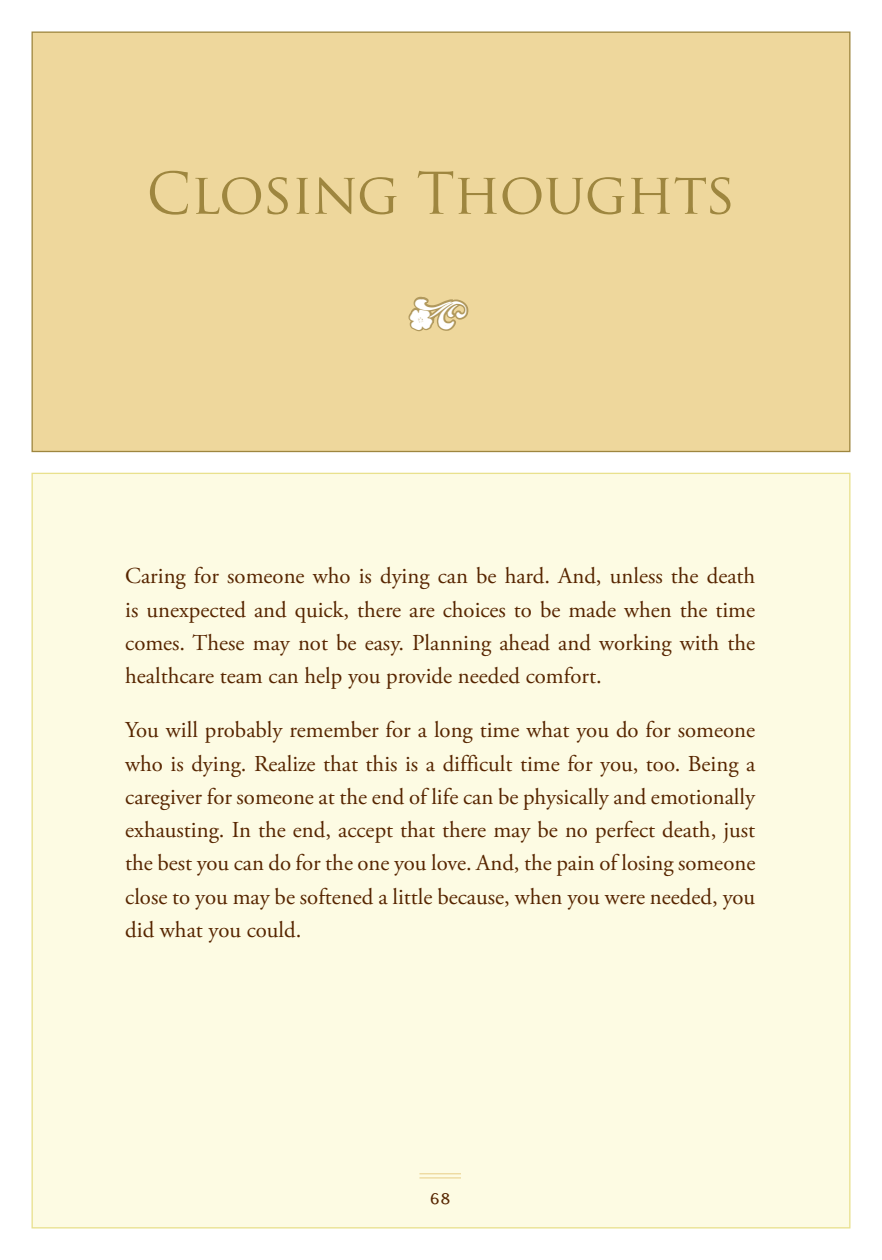
<style>
.page{position:relative;width:882px;height:1260px;background:#fff}
.page>*{position:absolute;margin:0;border:0;box-sizing:border-box;transform-origin:0 0}
.t1{font:56px "Trajan Pro";letter-spacing:-.02em;color:#9e863f}
.t2{font:24.5px "Mrs Eaves Small Caps";color:#572500}
.Text{font:22.75px/33.2px "Adobe Garamond Pro";color:#572500;text-align:justify}
</style>
<div class="page">
<div style="left:32px;top:32px;width:818px;height:420px;background:#eed79c;border:1px solid #9e863f"></div>
<div style="left:32px;top:473px;width:818px;height:755px;background:#fdfbe3;border:1px solid #e9e18d"></div>
<hr style="left:419px;top:1173px;width:42px;height:1px;background:#e8cd85">
<hr style="left:419px;top:1177px;width:42px;height:1px;background:#e8cd85">
<svg style="left:408px;top:296px;width:61px;height:36px"></svg>
<p class="t1" style="left:146px;top:158px;width:591px">Closing Thoughts</p>
<p class="Text" style="left:125px;top:560px;width:632px">Caring for someone who is dying can be hard. And, unless the death is unexpected and quick, there are choices to be made when the time comes. These may not be easy. Planning ahead and working with the healthcare team can help you provide needed comfort.</p>
<p class="Text" style="left:125px;top:714px;width:632px">You will probably remember for a long time what you do for someone who is dying. Realize that this is a difficult time for you, too. Being a caregiver for someone at the end of life can be physically and emotionally exhausting. In the end, accept that there may be no perfect death, just the best you can do for the one you love. And, the pain of losing someone close to you may be softened a little because, when you were needed, you did what you could.</p>
<p class="t2" style="left:429px;top:1184px;width:24px">68</p>
</div>
